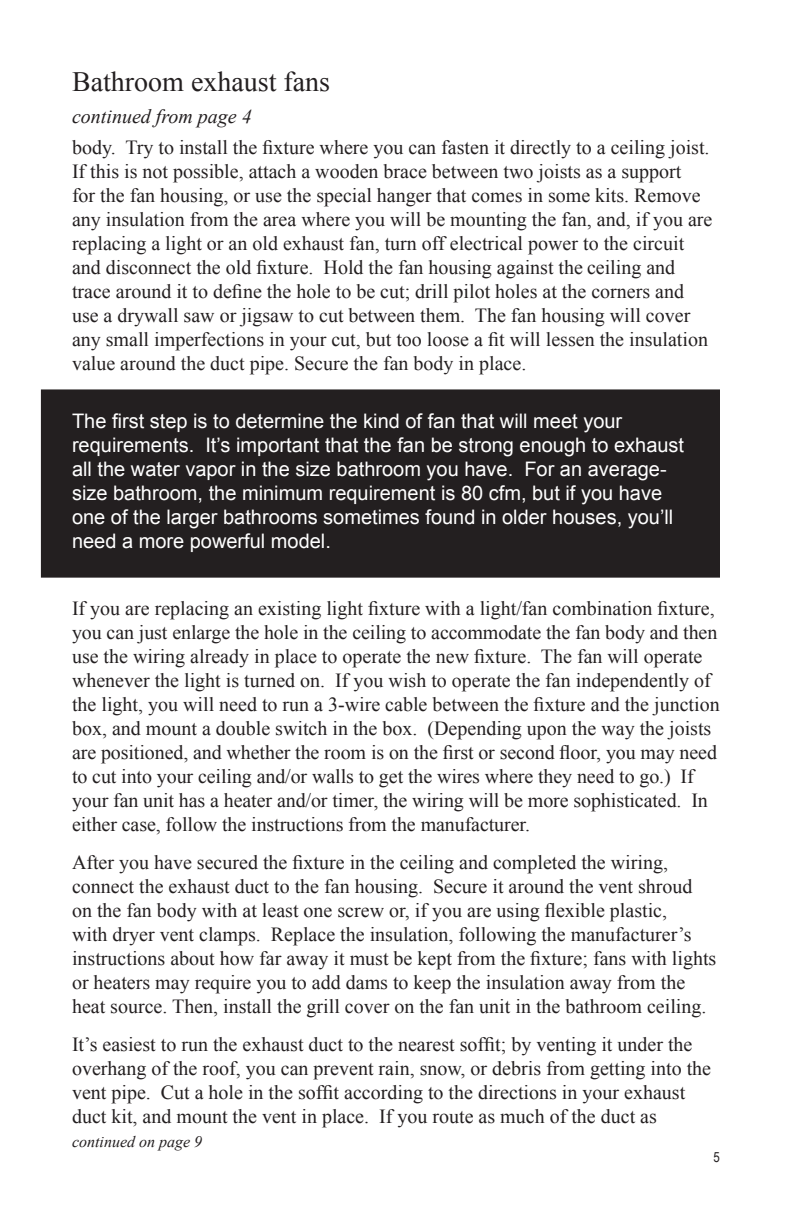
<style>
.page{position:relative;width:792px;height:1224px;background:#fff}
.page>*{position:absolute;margin:0;border:0;box-sizing:border-box;transform-origin:0 0}
.Main_Story_Title_SMA{font:28px "Times New Roman";color:#231f20}
.Main_Story_Text{font:20px/24px "Times New Roman";color:#231f20}
.call-reverse_text{font:20px/24px "Arial";color:#fff}
.Main_Story_text-P_be{font:20px/24px "Times New Roman";color:#231f20}
.continued_from{font:italic 20px "Times New Roman";color:#231f20}
.Main_Story_Text-2{font:italic 16px "Times New Roman";color:#231f20}
.pg_-right__ODD{font:14px "Arial Narrow";color:#231f20}
</style>
<div class="page">
<div style="left:42px;top:390px;width:677px;height:187px;background:#231f20"></div>
<div style="left:41px;top:389px;width:679px;height:189px;border:2px solid #231f20"></div>
<p class="Main_Story_Title_SMA" style="left:72px;top:63px;width:260px">Bathroom exhaust fans</p>
<p class="continued_from" style="left:72px;top:102px;width:181px">continued from page 4</p>
<p class="Main_Story_Text" style="left:72px;top:135px;width:642px">body. Try to install the fixture where you can fasten it directly to a ceiling joist.<br>If this is not possible, attach a wooden brace between two joists as a support<br>for the fan housing, or use the special hanger that comes in some kits. Remove any insulation from the area where you will be mounting the fan, and, if you are replacing a light or an old exhaust fan, turn off electrical power to the circuit and disconnect the old fixture. Hold the fan housing against the ceiling and trace around it to define the hole to be cut; drill pilot holes at the corners and use a drywall saw or jigsaw to cut between them. The fan housing will cover any small imperfections in your cut, but too loose a fit will lessen the insulation value around the duct pipe. Secure the fan body in place.</p>
<p class="call-reverse_text" style="left:72px;top:409px;width:614px">The first step is to determine the kind of fan that will meet your requirements. It’s important that the fan be strong enough to exhaust all the water vapor in the size bathroom you have. For an average&shy;size bathroom, the minimum requirement is 80 cfm, but if you have one of the larger bathrooms sometimes found in older houses, you’ll need a more powerful model.</p>
<p class="Main_Story_Text" style="left:72px;top:596px;width:649px">If you are replacing an existing light fixture with a light/fan combination fixture, you can just enlarge the hole in the ceiling to accommodate the fan body and then use the wiring already in place to operate the new fixture. The fan will operate whenever the light is turned on. If you wish to operate the fan independently of the light, you will need to run a 3-wire cable between the fixture and the junction box, and mount a double switch in the box. (Depending upon the way the joists are positioned, and whether the room is on the first or second floor, you may need to cut into your ceiling and/or walls to get the wires where they need to go.) If your fan unit has a heater and/or timer, the wiring will be more sophisticated. In either case, follow the instructions from the manufacturer.</p>
<p class="Main_Story_Text" style="left:72px;top:850px;width:646px">After you have secured the fixture in the ceiling and completed the wiring, connect the exhaust duct to the fan housing. Secure it around the vent shroud on the fan body with at least one screw or, if you are using flexible plastic,<br>with dryer vent clamps. Replace the insulation, following the manufacturer’s instructions about how far away it must be kept from the fixture; fans with lights or heaters may require you to add dams to keep the insulation away from the heat source. Then, install the grill cover on the fan unit in the bathroom ceiling.</p>
<p class="Main_Story_text-P_be" style="left:72px;top:1032px;width:641px">It’s easiest to run the exhaust duct to the nearest soffit; by venting it under the overhang of the roof, you can prevent rain, snow, or debris from getting into the vent pipe. Cut a hole in the soffit according to the directions in your exhaust duct kit, and mount the vent in place. If you route as much of the duct as</p>
<p class="Main_Story_Text-2" style="left:72px;top:1131px;width:132px">continued on page 9</p>
<p class="pg_-right__ODD" style="left:714px;top:1147px;width:8px">5</p>
</div>
